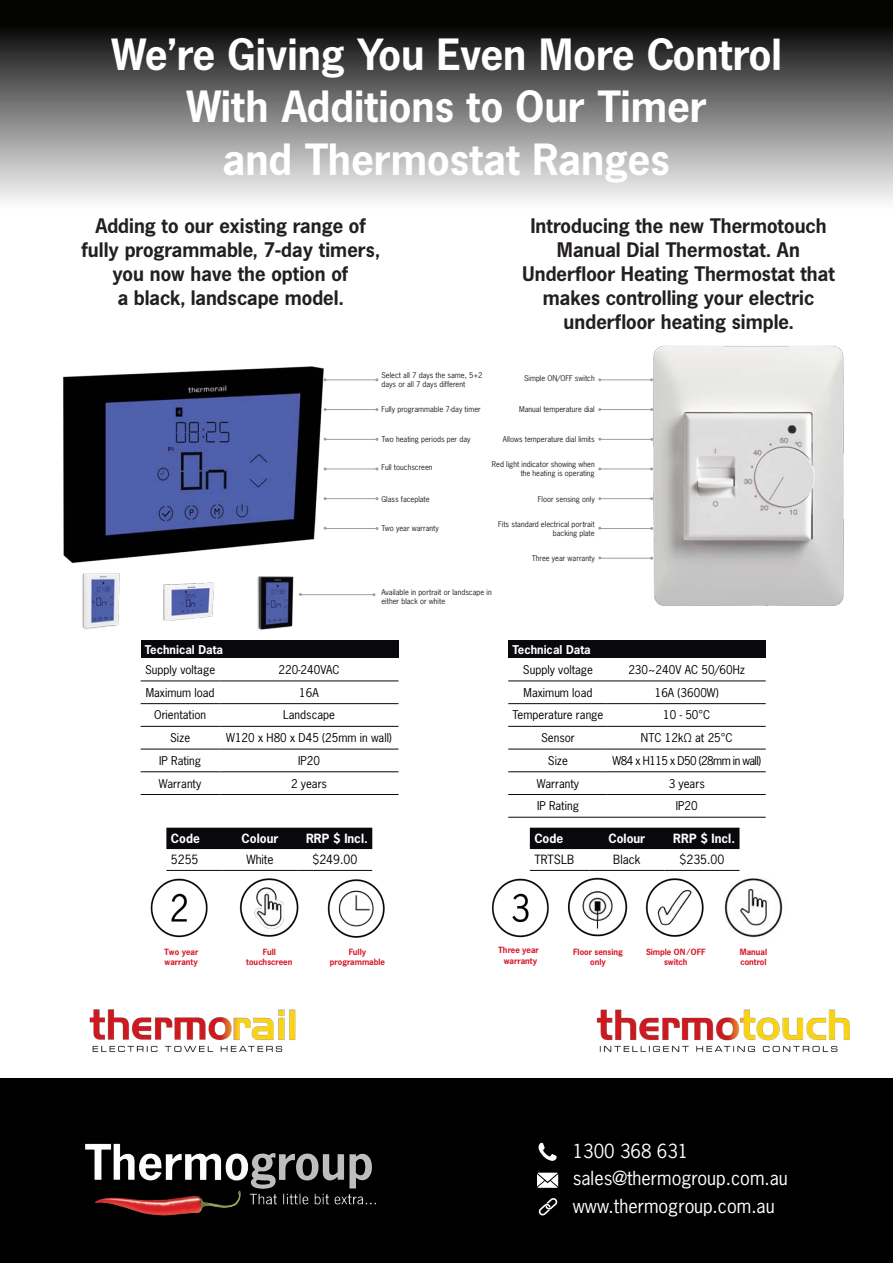
<style>
.page{position:relative;width:893px;height:1263px;background:#fff}
.page>*{position:absolute;margin:0;border:0;box-sizing:border-box;transform-origin:0 0}
.t1{font:700 45px "News Gothic BQ";color:#fff}
.t2{font:700 21px/24px "News Gothic BQ";color:#231f20;text-align:center}
.t3{font:18.3px/27.3px "News Gothic Std";color:#fff}
.t4{font:700 12px "News Gothic Std";color:#fff}
.t5{font:12px "News Gothic Std";color:#000}
.t6{font:11.4px "News Gothic Std";color:#000}
.t7{font:700 11.4px "News Gothic Std";color:#fff}
.t8{font:11.4px "News Gothic Std";letter-spacing:-.05em;color:#000}
.t9{font:700 9px "News Gothic BQ";color:#d71729}
.t10{font:7.5px/9px "News Gothic Std";color:#231f20}
</style>
<div class="page">
<div style="left:0;top:1078px;width:893px;height:185px;background:#000"></div>
<img style="left:85px;top:1143px;width:291px;height:73px">
<svg style="left:539px;top:1143px;width:18px;height:18px"></svg>
<svg style="left:539px;top:1198px;width:18px;height:17px"></svg>
<svg style="left:537px;top:1173px;width:21px;height:15px"></svg>
<div style="left:0;top:0;width:893px;height:210px;background:linear-gradient(to bottom,#000,#fffefe)"></div>
<img style="left:63px;top:366px;width:269px;height:190px">
<img style="left:63px;top:549px;width:83px;height:80px">
<img style="left:163px;top:582px;width:52px;height:39px">
<img style="left:231px;top:549px;width:87px;height:81px">
<img style="left:644px;top:345px;width:200px;height:261px">
<svg style="left:324px;top:438px;width:54px;height:3px"></svg>
<svg style="left:598px;top:438px;width:55px;height:3px"></svg>
<svg style="left:324px;top:527px;width:54px;height:3px"></svg>
<svg style="left:598px;top:527px;width:55px;height:3px"></svg>
<svg style="left:598px;top:556px;width:55px;height:4px"></svg>
<svg style="left:299px;top:593px;width:76px;height:3px"></svg>
<hr style="left:325px;top:379px;width:52px;height:1px;background:#9d9fa2">
<hr style="left:600px;top:379px;width:52px;height:1px;background:#9d9fa2">
<hr style="left:325px;top:469px;width:52px;height:1px;background:#9d9fa2">
<hr style="left:600px;top:469px;width:52px;height:1px;background:#9d9fa2">
<hr style="left:325px;top:409px;width:52px;height:1px;background:#9d9fa2">
<hr style="left:600px;top:409px;width:52px;height:1px;background:#9d9fa2">
<hr style="left:325px;top:498px;width:52px;height:1px;background:#9d9fa2">
<hr style="left:600px;top:498px;width:52px;height:1px;background:#9d9fa2">
<div style="left:141px;top:640px;width:257px;height:18px;background:#08080d"></div>
<hr style="left:141px;top:681px;width:79px;height:1px;background:#08080d">
<hr style="left:220px;top:681px;width:178px;height:1px;background:#08080d">
<hr style="left:141px;top:703px;width:79px;height:1px;background:#08080d">
<hr style="left:220px;top:703px;width:178px;height:1px;background:#08080d">
<hr style="left:141px;top:726px;width:79px;height:1px;background:#08080d">
<hr style="left:220px;top:726px;width:178px;height:1px;background:#08080d">
<hr style="left:141px;top:749px;width:79px;height:1px;background:#08080d">
<hr style="left:220px;top:749px;width:178px;height:1px;background:#08080d">
<hr style="left:141px;top:771px;width:79px;height:1px;background:#08080d">
<hr style="left:220px;top:771px;width:178px;height:1px;background:#08080d">
<hr style="left:141px;top:794px;width:79px;height:1px;background:#08080d">
<hr style="left:220px;top:794px;width:178px;height:1px;background:#08080d">
<div style="left:530px;top:828px;width:209px;height:21px;background:#08080d"></div>
<hr style="left:530px;top:870px;width:59px;height:1px;background:#08080d">
<hr style="left:589px;top:870px;width:75px;height:1px;background:#08080d">
<hr style="left:664px;top:870px;width:75px;height:1px;background:#08080d">
<img style="left:150px;top:878px;width:58px;height:60px">
<img style="left:239px;top:878px;width:60px;height:59px">
<img style="left:327px;top:879px;width:58px;height:59px">
<div style="left:508px;top:640px;width:258px;height:18px;background:#08080d"></div>
<hr style="left:508px;top:681px;width:100px;height:1px;background:#08080d">
<hr style="left:608px;top:681px;width:158px;height:1px;background:#08080d">
<hr style="left:508px;top:703px;width:100px;height:1px;background:#08080d">
<hr style="left:608px;top:703px;width:158px;height:1px;background:#08080d">
<hr style="left:508px;top:726px;width:100px;height:1px;background:#08080d">
<hr style="left:608px;top:726px;width:158px;height:1px;background:#08080d">
<hr style="left:508px;top:749px;width:100px;height:1px;background:#08080d">
<hr style="left:608px;top:749px;width:158px;height:1px;background:#08080d">
<hr style="left:508px;top:771px;width:100px;height:1px;background:#08080d">
<hr style="left:608px;top:771px;width:158px;height:1px;background:#08080d">
<hr style="left:508px;top:794px;width:100px;height:1px;background:#08080d">
<hr style="left:608px;top:794px;width:158px;height:1px;background:#08080d">
<hr style="left:508px;top:817px;width:100px;height:1px;background:#08080d">
<hr style="left:608px;top:817px;width:158px;height:1px;background:#08080d">
<div style="left:166px;top:828px;width:206px;height:21px;background:#08080d"></div>
<hr style="left:166px;top:870px;width:57px;height:1px;background:#08080d">
<hr style="left:223px;top:870px;width:74px;height:1px;background:#08080d">
<hr style="left:297px;top:870px;width:75px;height:1px;background:#08080d">
<img style="left:491px;top:878px;width:58px;height:60px">
<img style="left:567px;top:877px;width:61px;height:60px">
<img style="left:645px;top:878px;width:59px;height:59px">
<img style="left:724px;top:878px;width:59px;height:60px">
<img style="left:89px;top:1009px;width:207px;height:43px">
<img style="left:596px;top:1009px;width:254px;height:43px">
<p class="t1" style="left:111px;top:28px;width:672px">We’re Giving You Even More Control</p>
<p class="t1" style="left:186px;top:81px;width:522px">With Additions to Our Timer</p>
<p class="t1" style="left:223px;top:133px;width:449px">and Thermostat Ranges</p>
<p class="t2" style="left:95px;top:214px;width:272px">Adding to our existing range of</p>
<p class="t2" style="left:81px;top:238px;width:300px">fully programmable, 7-day timers,</p>
<p class="t2" style="left:113px;top:262px;width:237px">you now have the option of</p>
<p class="t2" style="left:118px;top:286px;width:227px">a black, landscape model.</p>
<p class="t2" style="left:522px;top:214px;width:314px">Introducing the new Thermotouch<br>Manual Dial Thermostat. An<br>Underfloor Heating Thermostat that makes controlling your electric underfloor heating simple.</p>
<p class="t10" style="left:381px;top:371px;width:103px">Select all 7 days the same, 5+2</p>
<p class="t10" style="left:381px;top:380px;width:85px">days or all 7 days different</p>
<p class="t10" style="left:524px;top:374px;width:72px">Simple ON/OFF switch</p>
<p class="t10" style="left:381px;top:405px;width:101px">Fully programmable 7-day timer</p>
<p class="t10" style="left:519px;top:405px;width:77px">Manual temperature dial</p>
<p class="t10" style="left:381px;top:435px;width:91px">Two heating periods per day</p>
<p class="t10" style="left:503px;top:435px;width:93px">Allows temperature dial limits</p>
<p class="t10" style="left:381px;top:463px;width:53px">Full touchscreen</p>
<p class="t10" style="left:492px;top:460px;width:104px">Red light indicator showing when</p>
<p class="t10" style="left:521px;top:469px;width:76px">the heating is operating</p>
<p class="t10" style="left:381px;top:494px;width:50px">Glass faceplate</p>
<p class="t10" style="left:538px;top:494px;width:58px">Floor sensing only</p>
<p class="t10" style="left:381px;top:524px;width:59px">Two year warranty</p>
<p class="t10" style="left:498px;top:519px;width:98px">Fits standard electrical portrait</p>
<p class="t10" style="left:553px;top:528px;width:43px">backing plate</p>
<p class="t10" style="left:532px;top:554px;width:64px">Three year warranty</p>
<p class="t10" style="left:381px;top:587px;width:112px">Available in portrait or landscape in either black or white</p>
<p class="t7" style="left:145px;top:642px;width:80px">Technical Data</p>
<p class="t6" style="left:145px;top:662px;width:72px">Supply voltage</p>
<p class="t6" style="left:278px;top:662px;width:63px">220-240VAC</p>
<p class="t6" style="left:146px;top:685px;width:70px">Maximum load</p>
<p class="t6" style="left:299px;top:685px;width:21px">16A</p>
<p class="t6" style="left:154px;top:708px;width:53px">Orientation</p>
<p class="t6" style="left:283px;top:708px;width:54px">Landscape</p>
<p class="t6" style="left:170px;top:730px;width:22px">Size</p>
<p class="t6" style="left:226px;top:730px;width:167px">W120 x H80 x D45 (25mm in wall)</p>
<p class="t6" style="left:159px;top:753px;width:43px">IP Rating</p>
<p class="t6" style="left:298px;top:753px;width:23px">IP20</p>
<p class="t6" style="left:159px;top:776px;width:44px">Warranty</p>
<p class="t6" style="left:291px;top:776px;width:38px">2 years</p>
<p class="t4" style="left:171px;top:830px;width:30px">Code</p>
<p class="t4" style="left:242px;top:830px;width:38px">Colour</p>
<p class="t4" style="left:306px;top:830px;width:63px">RRP $ Incl.</p>
<p class="t5" style="left:171px;top:852px;width:29px">5255</p>
<p class="t5" style="left:246px;top:852px;width:29px">White</p>
<p class="t5" style="left:312px;top:852px;width:46px">$249.00</p>
<p class="t7" style="left:512px;top:642px;width:80px">Technical Data</p>
<p class="t6" style="left:523px;top:662px;width:72px">Supply voltage</p>
<p class="t6" style="left:628px;top:662px;width:118px">230~240V AC 50/60Hz</p>
<p class="t6" style="left:524px;top:685px;width:70px">Maximum load</p>
<p class="t6" style="left:655px;top:685px;width:65px">16A (3600W)</p>
<p class="t6" style="left:513px;top:708px;width:92px">Temperature range</p>
<p class="t6" style="left:663px;top:708px;width:48px">10 - 50°C</p>
<p class="t6" style="left:541px;top:730px;width:35px">Sensor</p>
<p class="t6" style="left:641px;top:730px;width:93px">NTC 12kΩ at 25°C</p>
<p class="t6" style="left:548px;top:753px;width:22px">Size</p>
<p class="t8" style="left:612px;top:753px;width:150px">W84 x H115 x D50 (28mm in wall)</p>
<p class="t6" style="left:537px;top:776px;width:44px">Warranty</p>
<p class="t6" style="left:669px;top:776px;width:38px">3 years</p>
<p class="t6" style="left:537px;top:799px;width:43px">IP Rating</p>
<p class="t6" style="left:676px;top:799px;width:23px">IP20</p>
<p class="t4" style="left:534px;top:830px;width:30px">Code</p>
<p class="t4" style="left:608px;top:830px;width:38px">Colour</p>
<p class="t4" style="left:673px;top:830px;width:63px">RRP $ Incl.</p>
<p class="t5" style="left:534px;top:852px;width:41px">TRTSLB</p>
<p class="t5" style="left:613px;top:852px;width:29px">Black</p>
<p class="t5" style="left:679px;top:852px;width:46px">$235.00</p>
<p class="t9" style="left:164px;top:946px;width:36px">Two year</p>
<p class="t9" style="left:165px;top:957px;width:35px">warranty</p>
<p class="t9" style="left:263px;top:946px;width:14px">Full</p>
<p class="t9" style="left:246px;top:957px;width:48px">touchscreen</p>
<p class="t9" style="left:349px;top:946px;width:19px">Fully</p>
<p class="t9" style="left:330px;top:957px;width:57px">programmable</p>
<p class="t9" style="left:498px;top:945px;width:42px">Three year</p>
<p class="t9" style="left:504px;top:955px;width:35px">warranty</p>
<p class="t9" style="left:573px;top:946px;width:51px">Floor sensing</p>
<p class="t9" style="left:590px;top:957px;width:17px">only</p>
<p class="t9" style="left:646px;top:946px;width:61px">Simple ON/OFF</p>
<p class="t9" style="left:664px;top:957px;width:25px">switch</p>
<p class="t9" style="left:740px;top:946px;width:29px">Manual</p>
<p class="t9" style="left:740px;top:957px;width:28px">control</p>
<h3 class="t3" style="left:573px;top:1137px;width:216px">1300 368 631 sales@thermogroup.com.au www.thermogroup.com.au</h3>
</div>
